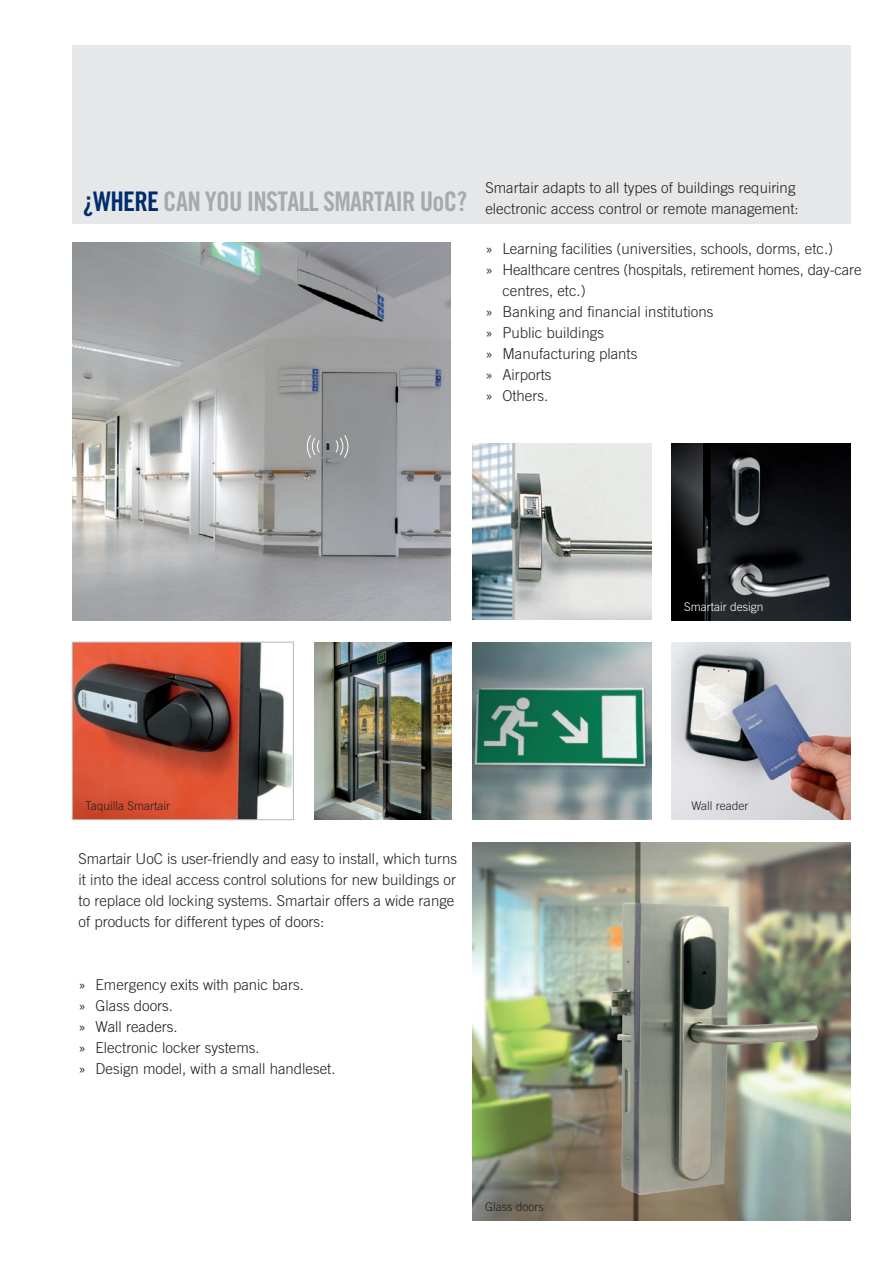
<style>
.page{position:relative;width:893px;height:1263px;background:#fff}
.page>*{position:absolute;margin:0;border:0;box-sizing:border-box;transform-origin:0 0}
.t1{font:27px "Trade Gothic LT Std Bd Cn 20";letter-spacing:-.025em;color:#a7a9ac}
.t2{font:300 15px/21px "Trade Gothic LT Std";color:#231f20}
.t3{font:300 15px/21px "Trade Gothic";color:#231f20}
.t4{font:300 12px "Trade Gothic";color:#231f20}
.t5{font:300 12px "Trade Gothic";color:#fff}
.t6{font:300 12px "Trade Gothic LT Std";color:#231f20}
.s1{color:#002e6d}
</style>
<div class="page">
<img style="left:74px;top:644px;width:218px;height:174px">
<div style="left:72px;top:642px;width:222px;height:178px;border:1px solid #bbbdc0"></div>
<img style="left:314px;top:642px;width:137px;height:178px">
<div style="left:72px;top:45px;width:778px;height:178px;background:#e6e7e8"></div>
<img style="left:672px;top:642px;width:178px;height:178px">
<img style="left:472px;top:642px;width:179px;height:178px">
<img style="left:672px;top:443px;width:178px;height:178px">
<img style="left:472px;top:443px;width:179px;height:176px">
<img style="left:72px;top:242px;width:379px;height:379px">
<svg style="left:306px;top:434px;width:14px;height:25px"></svg>
<svg style="left:335px;top:434px;width:14px;height:25px"></svg>
<img style="left:472px;top:842px;width:378px;height:378px">
<h1 class="t1" style="left:83px;top:184px;width:385px"><span class="s1">¿WHERE</span> CAN YOU INSTALL SMARTAIR UoC?</h1>
<p class="t3" style="left:485px;top:177px;width:315px">Smartair adapts to all types of buildings requiring electronic access control or remote management:</p>
<p class="t3" style="left:485px;top:238px;width:349px">» Learning facilities (universities, schools, dorms, etc.)</p>
<p class="t3" style="left:485px;top:259px;width:378px">» Healthcare centres (hospitals, retirement homes, day-care</p>
<p class="t3" style="left:502px;top:280px;width:85px">centres, etc.)</p>
<p class="t3" style="left:485px;top:301px;width:229px">» Banking and financial institutions</p>
<p class="t3" style="left:485px;top:322px;width:120px">» Public buildings</p>
<p class="t3" style="left:485px;top:343px;width:154px">» Manufacturing plants</p>
<p class="t3" style="left:485px;top:364px;width:68px">» Airports</p>
<p class="t3" style="left:485px;top:385px;width:64px">» Others.</p>
<p class="t4" style="left:85px;top:799px;width:86px">Taquilla Smartair</p>
<p class="t2" style="left:79px;top:848px;width:380px">Smartair UoC is user-friendly and easy to install, which turns it into the ideal access control solutions for new buildings or to replace old locking systems. Smartair offers a wide range of products for different types of doors:</p>
<p class="t2" style="left:79px;top:974px;width:259px">» Emergency exits with panic bars.<br>» Glass doors.<br>» Wall readers.<br>» Electronic locker systems.<br>» Design model, with a small handleset.</p>
<p class="t6" style="left:485px;top:1199px;width:60px">Glass doors</p>
<p class="t5" style="left:684px;top:600px;width:81px">Smartair design</p>
<p class="t4" style="left:691px;top:799px;width:59px">Wall reader</p>
</div>
